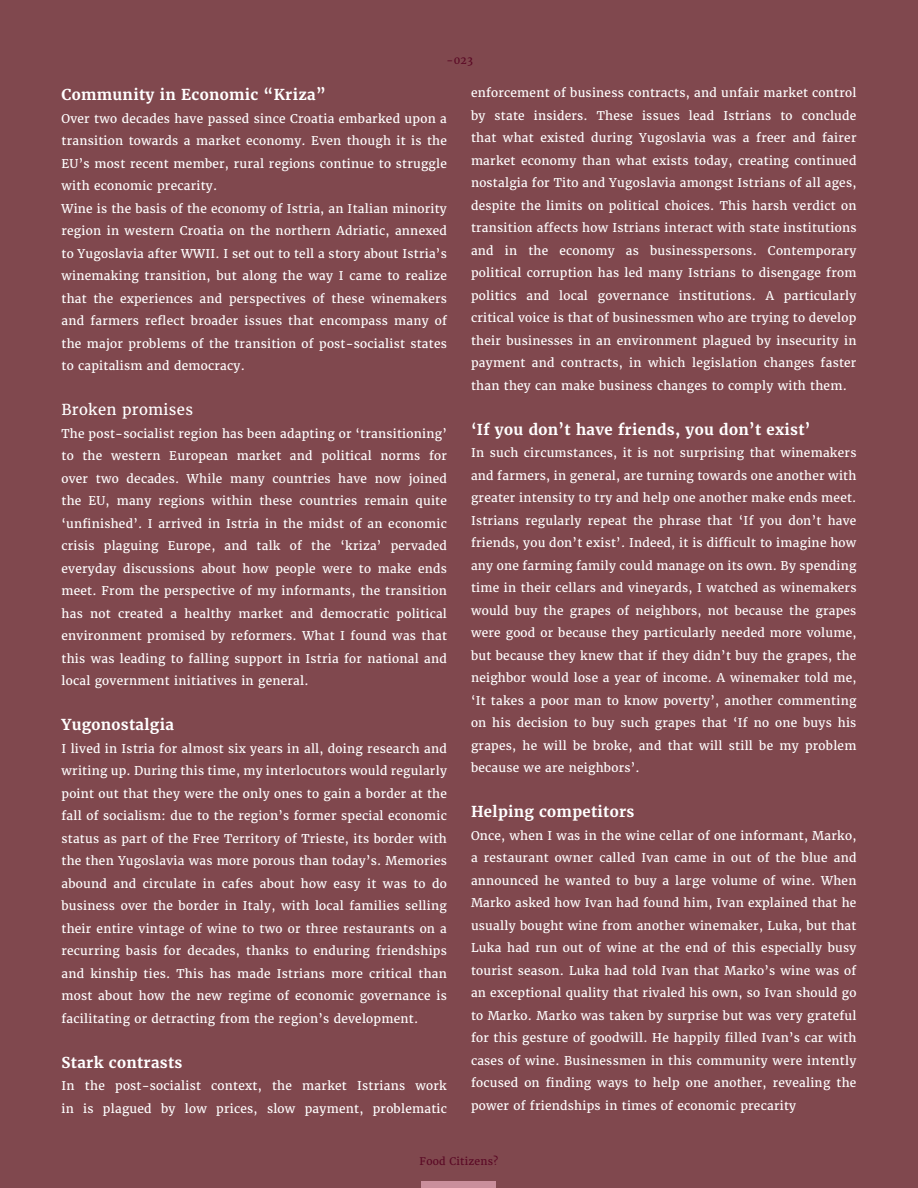
<style>
.page{position:relative;width:918px;height:1188px;background:#80484e}
.page>*{position:absolute;margin:0;border:0;box-sizing:border-box;transform-origin:0 0}
.t1{font:700 15px "Merriweather";letter-spacing:.02em;color:#fff}
.t2{font:15px "Merriweather";letter-spacing:.02em;color:#fff}
.t3{font:12px/22.5px "Merriweather";letter-spacing:.02em;color:#fff;text-align:justify}
.t4{font:10.5px "Merriweather";letter-spacing:.02em;color:#5b0925}
</style>
<div class="page">
<div style="left:422px;top:1182px;width:74px;height:6px;background:#ca8f9c"></div>
<p class="t4" style="left:447px;top:54px;width:28px">-023</p>
<p class="t1" style="left:62px;top:85px;width:266px">Community in Economic “Kriza”</p>
<p class="t3" style="left:62px;top:107px;width:387px;text-align:left">Over two decades have passed since Croatia embarked upon a transition towards a market economy. Even though it is the EU’s most recent member, rural regions continue to struggle with economic precarity.<br>Wine is the basis of the economy of Istria, an Italian minority region in western Croatia on the northern Adriatic, annexed to Yugoslavia after WWII. I set out to tell a story about Istria’s winemaking transition, but along the way I came to realize that the experiences and perspectives of these winemakers and farmers reflect broader issues that encompass many of the major problems of the transition of post-socialist states to capitalism and democracy.</p>
<p class="t2" style="left:62px;top:400px;width:133px">Broken promises</p>
<p class="t3" style="left:62px;top:422px;width:387px">The post-socialist region has been adapting or ‘transitioning’ to the western European market and political norms for over two decades. While many countries have now joined the EU, many regions within these countries remain quite ‘unfinished’. I arrived in Istria in the midst of an economic crisis plaguing Europe, and talk of the ‘kriza’ pervaded everyday discussions about how people were to make ends meet. From the perspective of my informants, the transition has not created a healthy market and democratic political environment promised by reformers. What I found was that this was leading to falling support in Istria for national and local government initiatives in general.</p>
<p class="t1" style="left:62px;top:715px;width:114px">Yugonostalgia</p>
<p class="t3" style="left:62px;top:737px;width:387px">I lived in Istria for almost six years in all, doing research and writing up. During this time, my interlocutors would regularly point out that they were the only ones to gain a border at the fall of socialism: due to the region’s former special economic status as part of the Free Territory of Trieste, its border with the then Yugoslavia was more porous than today’s. Memories abound and circulate in cafes about how easy it was to do business over the border in Italy, with local families selling their entire vintage of wine to two or three restaurants on a recurring basis for decades, thanks to enduring friendships and kinship ties. This has made Istrians more critical than most about how the new regime of economic governance is facilitating or detracting from the region’s development.</p>
<p class="t1" style="left:62px;top:1053px;width:123px">Stark contrasts</p>
<p class="t3" style="left:62px;top:1075px;width:387px">In the post-socialist context, the market Istrians work in is plagued by low prices, slow payment, problematic</p>
<p class="t3" style="left:471px;top:82px;width:387px">enforcement of business contracts, and unfair market control by state insiders. These issues lead Istrians to conclude that what existed during Yugoslavia was a freer and fairer market economy than what exists today, creating continued nostalgia for Tito and Yugoslavia amongst Istrians of all ages, despite the limits on political choices. This harsh verdict on transition affects how Istrians interact with state institutions and in the economy as businesspersons. Contemporary political corruption has led many Istrians to disengage from politics and local governance institutions. A particularly critical voice is that of businessmen who are trying to develop their businesses in an environment plagued by insecurity in payment and contracts, in which legislation changes faster than they can make business changes to comply with them.</p>
<p class="t1" style="left:471px;top:420px;width:341px">‘If you don’t have friends, you don’t exist’</p>
<p class="t3" style="left:471px;top:442px;width:387px">In such circumstances, it is not surprising that winemakers and farmers, in general, are turning towards one another with greater intensity to try and help one another make ends meet.<br>Istrians regularly repeat the phrase that ‘If you don’t have friends, you don’t exist’. Indeed, it is difficult to imagine how any one farming family could manage on its own. By spending time in their cellars and vineyards, I watched as winemakers would buy the grapes of neighbors, not because the grapes were good or because they particularly needed more volume, but because they knew that if they didn’t buy the grapes, the neighbor would lose a year of income. A winemaker told me, ‘It takes a poor man to know poverty’, another commenting on his decision to buy such grapes that ‘If no one buys his grapes, he will be broke, and that will still be my problem because we are neighbors’.</p>
<p class="t1" style="left:471px;top:802px;width:165px">Helping competitors</p>
<p class="t3" style="left:471px;top:824px;width:387px">Once, when I was in the wine cellar of one informant, Marko, a restaurant owner called Ivan came in out of the blue and announced he wanted to buy a large volume of wine. When Marko asked how Ivan had found him, Ivan explained that he usually bought wine from another winemaker, Luka, but that Luka had run out of wine at the end of this especially busy tourist season. Luka had told Ivan that Marko’s wine was of an exceptional quality that rivaled his own, so Ivan should go to Marko. Marko was taken by surprise but was very grateful for this gesture of goodwill. He happily filled Ivan’s car with cases of wine. Businessmen in this community were intently focused on finding ways to help one another, revealing the power of friendships in times of economic precarity</p>
<p class="t4" style="left:420px;top:1155px;width:80px">Food Citizens?</p>
</div>
